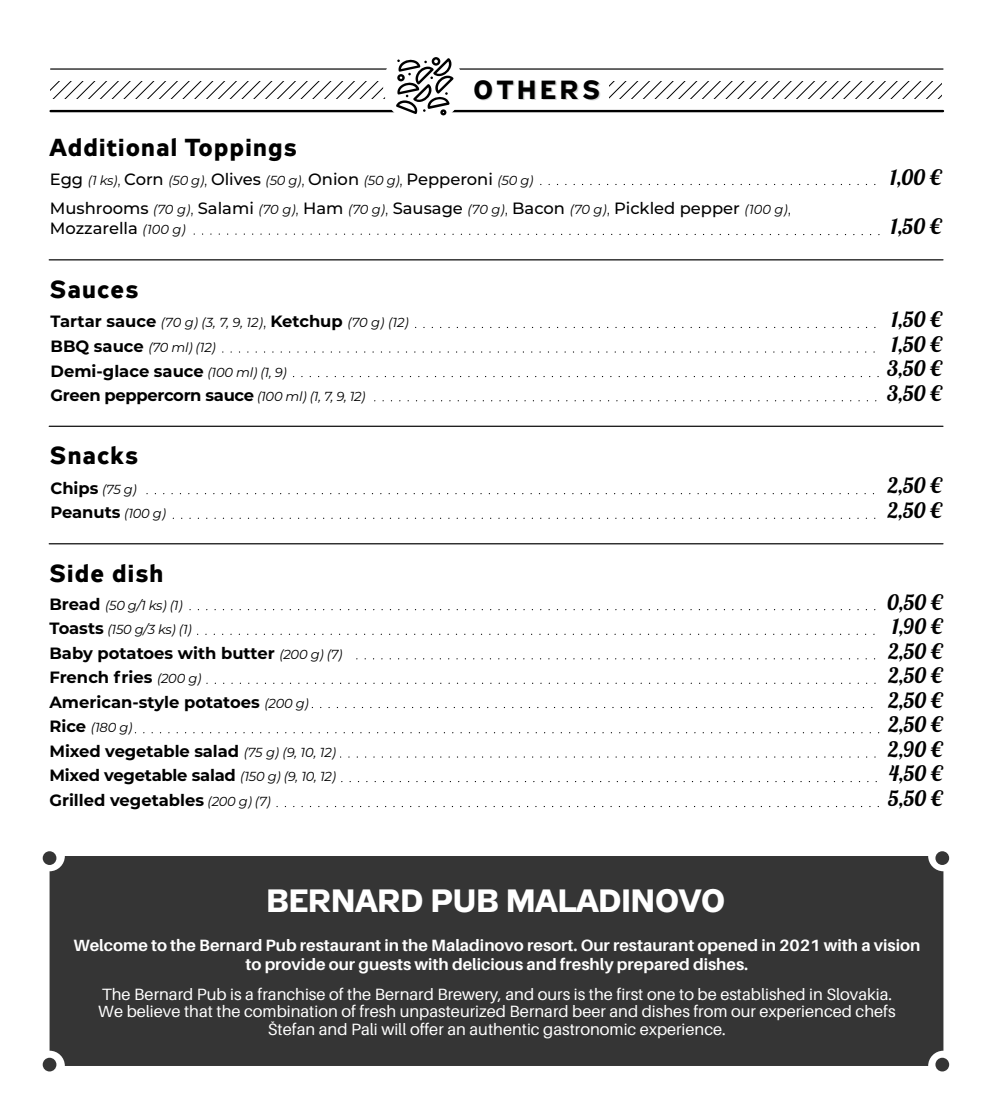
<style>
.page{position:relative;width:993px;height:1117px;background:#fff}
.page>*{position:absolute;margin:0;border:0;box-sizing:border-box;transform-origin:0 0}
.t1{font:700 32.2px "Zeppelin 32";color:#fff}
.t2{font:700 26.07px "Zeppelin 32";letter-spacing:.15em;color:#000}
.t3{font:700 24.5px "Zeppelin 32";letter-spacing:.05em;color:#000}
.t4{font:21.18px/24.5px "Lobster 1.4";letter-spacing:.01em;color:#000;text-align:justify}
.t5{font:16.28px/17.5px "Maladinovo Aileron";color:#fff;text-align:center}
.t6{font:700 16.28px/24.5px "Montserrat";color:#000}
.t7{font:500 16.28px/29.4px "Montserrat";color:#000}
.t8{font:700 16.28px/19.2px "Maladinovo Aileron";color:#fff;text-align:center}
.t9{font:700 16.28px/24.5px "Montserrat";letter-spacing:-.02em;color:#000}
.t10{font:italic 13.12px/24.5px "Montserrat";letter-spacing:-.015em;color:#000}
.s1{font-weight:400;font-style:italic;font-size:13.12px}
.s2{font-weight:300}
.s3{font-weight:700;font-style:normal;font-size:16.28px}
.s4{font-weight:300;font-style:normal;font-size:16.28px}
</style>
<div class="page">
<div style="left:43px;top:851px;width:13px;height:13px;background:#353535;border-radius:50%"></div>
<div style="left:935px;top:851px;width:13px;height:13px;background:#353535;border-radius:50%"></div>
<div style="left:43px;top:1057px;width:13px;height:14px;background:#353535;border-radius:50%"></div>
<div style="left:935px;top:1057px;width:13px;height:14px;background:#353535;border-radius:50%"></div>
<div style="left:50px;top:855px;width:893px;height:210px;background:#353535;border-radius:15px"></div>
<hr style="left:49px;top:259px;width:893px;height:1px;background:#000">
<hr style="left:49px;top:425px;width:893px;height:2px;background:#000">
<hr style="left:49px;top:543px;width:893px;height:1px;background:#000">
<hr style="left:51px;top:110px;width:891px;height:2px;background:#000">
<hr style="left:51px;top:68px;width:891px;height:2px;background:#000">
<svg style="left:540px;top:184px;width:336px;height:1px"></svg>
<svg style="left:194px;top:233px;width:685px;height:2px"></svg>
<svg style="left:374px;top:400px;width:503px;height:1px"></svg>
<svg style="left:223px;top:351px;width:652px;height:1px"></svg>
<svg style="left:415px;top:327px;width:461px;height:1px"></svg>
<svg style="left:293px;top:376px;width:586px;height:1px"></svg>
<svg style="left:147px;top:493px;width:728px;height:1px"></svg>
<svg style="left:173px;top:517px;width:703px;height:2px"></svg>
<svg style="left:277px;top:806px;width:601px;height:1px"></svg>
<svg style="left:190px;top:609px;width:686px;height:1px"></svg>
<svg style="left:197px;top:633px;width:678px;height:1px"></svg>
<svg style="left:356px;top:658px;width:520px;height:1px"></svg>
<svg style="left:207px;top:682px;width:669px;height:1px"></svg>
<svg style="left:312px;top:707px;width:561px;height:1px"></svg>
<svg style="left:135px;top:732px;width:736px;height:1px"></svg>
<svg style="left:341px;top:781px;width:536px;height:1px"></svg>
<svg style="left:340px;top:756px;width:536px;height:1px"></svg>
<svg style="left:51px;top:57px;width:890px;height:58px"></svg>
<h3 class="t3" style="left:50px;top:134px;width:248px">Additional Toppings</h3>
<h2 class="t2" style="left:473px;top:74px;width:128px">OTHERS</h2>
<p class="t7" style="left:50px;top:164px;width:742px">Egg <span class="s1">(1 ks)</span><span class="s2">,</span> Corn <span class="s1">(50 g)</span><span class="s2">,</span> Olives <span class="s1">(50 g)</span><span class="s2">,</span> Onion <span class="s1">(50 g)</span><span class="s2">,</span> Pepperoni <span class="s1">(50 g)<br></span>Mushrooms <span class="s1">(70 g)</span><span class="s2">,</span> Salami <span class="s1">(70 g)</span><span class="s2">,</span> Ham <span class="s1">(70 g)</span><span class="s2">,</span> Sausage <span class="s1">(70 g)</span><span class="s2">,</span> Bacon <span class="s1">(70 g)</span><span class="s2">,</span> Pickled pepper <span class="s1">(100 g)</span><span class="s2">,</span></p>
<p class="t7" style="left:50px;top:213px;width:137px">Mozzarella <span class="s1">(100 g)</span></p>
<h3 class="t3" style="left:50px;top:275px;width:90px">Sauces</h3>
<p class="t10" style="left:50px;top:310px;width:360px"><span class="s3">Tartar sauce</span> (70 g) (3, 7, 9, 12)<span class="s4">,</span> <span class="s3">Ketchup</span> (70 g) (12)<br><span class="s3">BBQ sauce</span> (70 ml) (12)</p>
<p class="t9" style="left:50px;top:357px;width:316px">Demi-glace sauce <span class="s1">(100 ml) (1, 9)<br></span>Green peppercorn sauce <span class="s1">(100 ml) (1, 7, 9, 12)</span></p>
<h3 class="t3" style="left:50px;top:441px;width:90px">Snacks</h3>
<h3 class="t4" style="left:889px;top:165px;width:53px">1,00 €</h3>
<h3 class="t4" style="left:890px;top:214px;width:52px">1,50 €</h3>
<h3 class="t4" style="left:886px;top:307px;width:57px">1,50 € 1,50 € 3,50 € 3,50 €</h3>
<p class="t6" style="left:50px;top:474px;width:117px">Chips <span class="s1">(75 g)<br></span>Peanuts <span class="s1">(100 g)</span></p>
<h3 class="t4" style="left:887px;top:473px;width:56px">2,50 €<br>2,50 €</h3>
<h3 class="t3" style="left:49px;top:559px;width:115px">Side dish</h3>
<p class="t10" style="left:49px;top:592px;width:144px"><span class="s3">Bread</span> (50 g/1 ks) (1)<br><span class="s3">Toasts</span> (150 g/3 ks) (1)</p>
<p class="t6" style="left:49px;top:639px;width:294px">Baby potatoes with butter <span class="s1">(200 g) (7)<br></span>French fries <span class="s1">(200 g)<br></span>American-style potatoes <span class="s1">(200 g)</span></p>
<p class="t10" style="left:49px;top:714px;width:84px"><span class="s3">Rice</span> (180 g)</p>
<p class="t6" style="left:49px;top:737px;width:288px;text-align:justify">Mixed vegetable salad <span class="s1">(75 g) (9, 10, 12)<br></span>Mixed vegetable salad <span class="s1">(150 g) (9, 10, 12)<br></span>Grilled vegetables <span class="s1">(200 g) (7)</span></p>
<h1 class="t1" style="left:266px;top:882px;width:460px">BERNARD PUB MALADINOVO</h1>
<h3 class="t4" style="left:886px;top:589px;width:57px">0,50 € 1,90 € 2,50 € 2,50 € 2,50 € 2,50 € 2,90 € 4,50 € 5,50 €</h3>
<p class="t8" style="left:73px;top:933px;width:848px">Welcome to the Bernard Pub restaurant in the Maladinovo resort. Our restaurant opened in 2021 with a vision to provide our guests with delicious and freshly prepared dishes.</p>
<p class="t5" style="left:98px;top:983px;width:798px">The Bernard Pub is a franchise of the Bernard Brewery, and ours is the first one to be established in Slovakia.<br>We believe that the combination of fresh unpasteurized Bernard beer and dishes from our experienced chefs<br>Štefan and Pali will offer an authentic gastronomic experience.</p>
</div>
